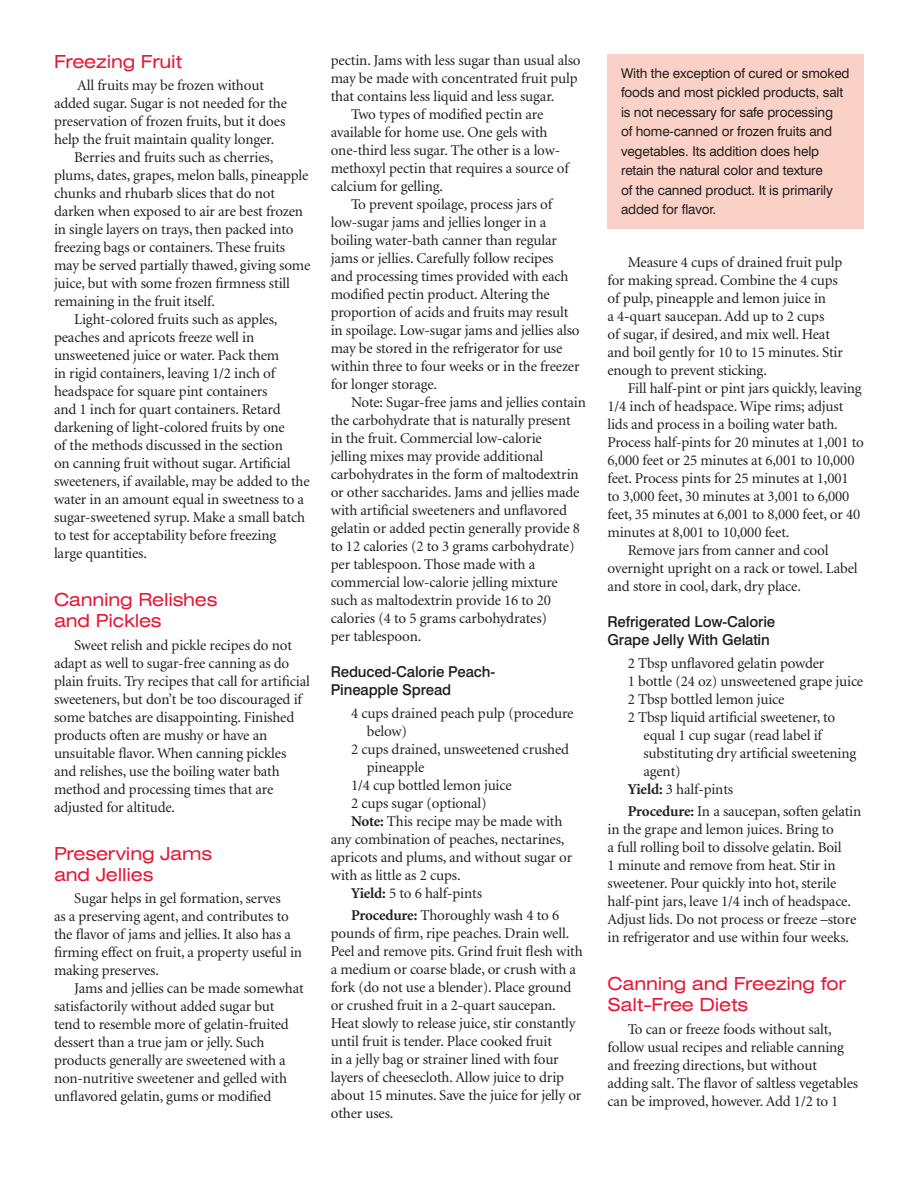
<style>
.page{position:relative;width:918px;height:1188px;background:#fff}
.page>*{position:absolute;margin:0;border:0;box-sizing:border-box;transform-origin:0 0}
.subhead_1{font:expanded 18px/21px "Swiss 721 BT";letter-spacing:-.01em;color:#e51836}
.body{font:15px/18px "Minion";letter-spacing:-.01em;color:#231f20}
.subhead_2{font:500 15px/18px "Swiss 721 BT";letter-spacing:-.01em;color:#231f20}
.Sidebar_text{font:13.5px/19.5px "Swiss 721 BT";letter-spacing:-.01em;color:#231f20}
.s1{font-weight:700}
</style>
<div class="page">
<div style="left:608px;top:54px;width:256px;height:175px;background:#fad1c6"></div>
<p class="subhead_1" style="left:54px;top:51px;width:130px">Freezing Fruit</p>
<p class="body" style="left:54px;top:77px;width:234px;text-indent:23px">All fruits may be frozen without added sugar. Sugar is not needed for the preservation of frozen fruits, but it does help the fruit maintain quality longer.</p>
<p class="body" style="left:54px;top:149px;width:258px;text-indent:20px">Berries and fruits such as cherries, plums, dates, grapes, melon balls, pineapple chunks and rhubarb slices that do not darken when exposed to air are best frozen in single layers on trays, then packed into freezing bags or containers. These fruits may be served partially thawed, giving some juice, but with some frozen firmness still remaining in the fruit itself.</p>
<p class="body" style="left:54px;top:311px;width:257px;text-indent:20px">Light-colored fruits such as apples, peaches and apricots freeze well in unsweetened juice or water. Pack them<br>in rigid containers, leaving 1/2 inch of headspace for square pint containers<br>and 1 inch for quart containers. Retard darkening of light-colored fruits by one<br>of the methods discussed in the section<br>on canning fruit without sugar. Artificial sweeteners, if available, may be added to the water in an amount equal in sweetness to a sugar-sweetened syrup. Make a small batch to test for acceptability before freezing<br>large quantities.</p>
<p class="subhead_1" style="left:54px;top:589px;width:165px">Canning Relishes and Pickles</p>
<p class="body" style="left:54px;top:637px;width:257px;text-indent:20px">Sweet relish and pickle recipes do not adapt as well to sugar-free canning as do plain fruits. Try recipes that call for artificial sweeteners, but don’t be too discouraged if some batches are disappointing. Finished products often are mushy or have an unsuitable flavor. When canning pickles and relishes, use the boiling water bath method and processing times that are adjusted for altitude.</p>
<p class="subhead_1" style="left:54px;top:843px;width:160px">Preserving Jams and Jellies</p>
<p class="body" style="left:54px;top:890px;width:250px;text-indent:20px">Sugar helps in gel formation, serves<br>as a preserving agent, and contributes to the flavor of jams and jellies. It also has a firming effect on fruit, a property useful in making preserves.</p>
<p class="body" style="left:54px;top:980px;width:251px;text-indent:20px">Jams and jellies can be made somewhat satisfactorily without added sugar but tend to resemble more of gelatin-fruited dessert than a true jam or jelly. Such products generally are sweetened with a non-nutritive sweetener and gelled with unflavored gelatin, gums or modified</p>
<p class="body" style="left:331px;top:52px;width:251px">pectin. Jams with less sugar than usual also may be made with concentrated fruit pulp that contains less liquid and less sugar.</p>
<p class="body" style="left:331px;top:106px;width:240px;text-indent:20px">Two types of modified pectin are available for home use. One gels with one-third less sugar. The other is a low&shy;methoxyl pectin that requires a source of calcium for gelling.</p>
<p class="body" style="left:331px;top:196px;width:250px;text-indent:20px">To prevent spoilage, process jars of low-sugar jams and jellies longer in a boiling water-bath canner than regular jams or jellies. Carefully follow recipes and processing times provided with each modified pectin product. Altering the proportion of acids and fruits may result in spoilage. Low-sugar jams and jellies also may be stored in the refrigerator for use within three to four weeks or in the freezer for longer storage.</p>
<p class="body" style="left:331px;top:394px;width:257px;text-indent:20px">Note: Sugar-free jams and jellies contain the carbohydrate that is naturally present in the fruit. Commercial low-calorie<br>jelling mixes may provide additional carbohydrates in the form of maltodextrin or other saccharides. Jams and jellies made with artificial sweeteners and unflavored gelatin or added pectin generally provide 8 to 12 calories (2 to 3 grams carbohydrate) per tablespoon. Those made with a commercial low-calorie jelling mixture such as maltodextrin provide 16 to 20 calories (4 to 5 grams carbohydrates)<br>per tablespoon.</p>
<p class="subhead_2" style="left:331px;top:663px;width:166px">Reduced-Calorie Peach-<br>Pineapple Spread</p>
<p class="body" style="left:367px;top:705px;width:208px;text-indent:-16px">4 cups drained peach pulp (procedure below)</p>
<p class="body" style="left:367px;top:741px;width:204px;text-indent:-16px">2 cups drained, unsweetened crushed pineapple</p>
<p class="body" style="left:351px;top:777px;width:162px">1/4 cup bottled lemon juice</p>
<p class="body" style="left:351px;top:795px;width:137px">2 cups sugar (optional)</p>
<p class="body" style="left:331px;top:813px;width:243px;text-indent:20px"><span class="s1">Note:</span> This recipe may be made with any combination of peaches, nectarines, apricots and plums, and without sugar or with as little as 2 cups.</p>
<p class="body" style="left:351px;top:885px;width:132px"><span class="s1">Yield:</span> 5 to 6 half-pints</p>
<p class="body" style="left:331px;top:907px;width:253px;text-indent:20px"><span class="s1">Procedure:</span> Thoroughly wash 4 to 6 pounds of firm, ripe peaches. Drain well.<br>Peel and remove pits. Grind fruit flesh with a medium or coarse blade, or crush with a fork (do not use a blender). Place ground or crushed fruit in a 2-quart saucepan.<br>Heat slowly to release juice, stir constantly until fruit is tender. Place cooked fruit<br>in a jelly bag or strainer lined with four layers of cheesecloth. Allow juice to drip about 15 minutes. Save the juice for jelly or other uses.</p>
<p class="Sidebar_text" style="left:621px;top:63px;width:230px">With the exception of cured or smoked foods and most pickled products, salt is not necessary for safe processing<br>of home-canned or frozen fruits and vegetables. Its addition does help retain the natural color and texture<br>of the canned product. It is primarily added for flavor.</p>
<p class="body" style="left:608px;top:254px;width:237px;text-indent:20px">Measure 4 cups of drained fruit pulp for making spread. Combine the 4 cups of pulp, pineapple and lemon juice in<br>a 4-quart saucepan. Add up to 2 cups<br>of sugar, if desired, and mix well. Heat and boil gently for 10 to 15 minutes. Stir enough to prevent sticking.</p>
<p class="body" style="left:608px;top:380px;width:258px;text-indent:20px">Fill half-pint or pint jars quickly, leaving 1/4 inch of headspace. Wipe rims; adjust lids and process in a boiling water bath.<br>Process half-pints for 20 minutes at 1,001 to 6,000 feet or 25 minutes at 6,001 to 10,000 feet. Process pints for 25 minutes at 1,001 to 3,000 feet, 30 minutes at 3,001 to 6,000 feet, 35 minutes at 6,001 to 8,000 feet, or 40 minutes at 8,001 to 10,000 feet.</p>
<p class="body" style="left:608px;top:542px;width:252px;text-indent:20px">Remove jars from canner and cool overnight upright on a rack or towel. Label and store in cool, dark, dry place.</p>
<p class="subhead_2" style="left:608px;top:613px;width:169px">Refrigerated Low-Calorie<br>Grape Jelly With Gelatin</p>
<p class="body" style="left:628px;top:654px;width:198px">2 Tbsp unflavored gelatin powder</p>
<p class="body" style="left:628px;top:672px;width:237px">1 bottle (24 oz) unsweetened grape juice</p>
<p class="body" style="left:628px;top:690px;width:158px">2 Tbsp bottled lemon juice</p>
<p class="body" style="left:643px;top:708px;width:214px;text-indent:-16px">2 Tbsp liquid artificial sweetener, to equal 1 cup sugar (read label if substituting dry artificial sweetening agent)</p>
<p class="body" style="left:628px;top:780px;width:107px"><span class="s1">Yield:</span> 3 half-pints</p>
<p class="body" style="left:608px;top:803px;width:255px;text-indent:20px"><span class="s1">Procedure:</span> In a saucepan, soften gelatin in the grape and lemon juices. Bring to<br>a full rolling boil to dissolve gelatin. Boil<br>1 minute and remove from heat. Stir in sweetener. Pour quickly into hot, sterile half-pint jars, leave 1/4 inch of headspace.<br>Adjust lids. Do not process or freeze –store in refrigerator and use within four weeks.</p>
<p class="subhead_1" style="left:608px;top:973px;width:240px">Canning and Freezing for<br>Salt-Free Diets</p>
<p class="body" style="left:608px;top:1020px;width:252px;text-indent:20px">To can or freeze foods without salt, follow usual recipes and reliable canning and freezing directions, but without adding salt. The flavor of saltless vegetables can be improved, however. Add 1/2 to 1</p>
</div>
